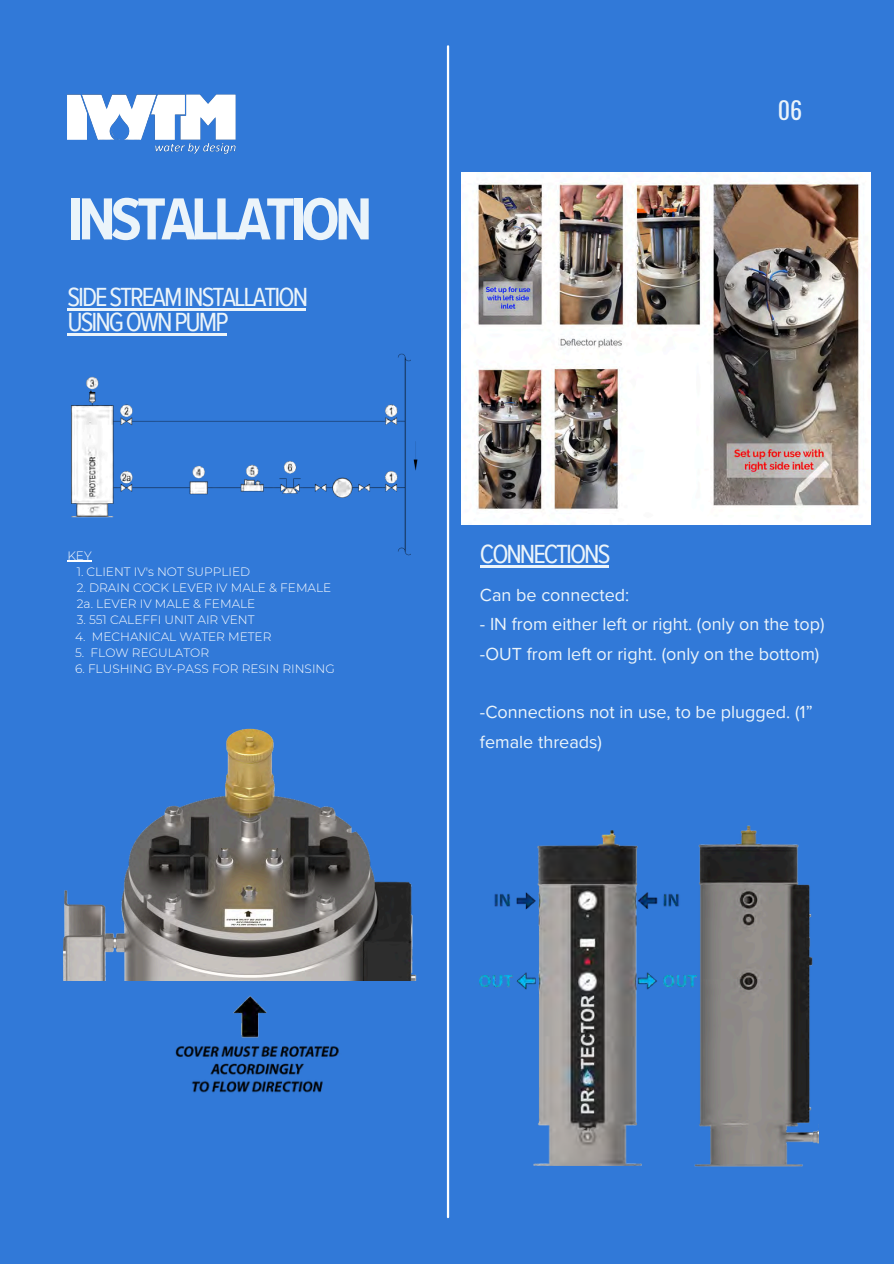
<style>
.page{position:relative;width:894px;height:1264px;background:#fff}
.page>*{position:absolute;margin:0;border:0;box-sizing:border-box;transform-origin:0 0}
.t1{font:700 61.5px "Proxima Nova Cond";letter-spacing:-.075em;color:#ebf4fa}
.t2{font:27px/24.8px "Proxima Nova Cond";letter-spacing:-.075em;color:#ebf4fa}
.t3{font:24px "Oswald";color:#ebf4fa}
.t4{font:18px/29.2px "Proxima Nova";color:#ebf4fa}
.t5{font:300 12.15px "Montserrat";color:#fff}
</style>
<div class="page">
<div style="left:0;top:0;width:893px;height:1263px;background:#3179d8"></div>
<img style="left:480px;top:830px;width:205px;height:335px">
<hr style="left:447px;top:46px;width:2px;height:1171px;background:#fff">
<img style="left:685px;top:825px;width:133px;height:342px">
<img style="left:63px;top:728px;width:354px;height:252px">
<img style="left:99px;top:980px;width:295px;height:113px">
<img style="left:461px;top:172px;width:409px;height:352px">
<hr style="left:67px;top:308px;width:239px;height:2px;background:#ebf4fa">
<hr style="left:67px;top:333px;width:159px;height:2px;background:#ebf4fa">
<hr style="left:480px;top:565px;width:128px;height:2px;background:#ebf4fa">
<svg style="left:67px;top:561px;width:25px;height:1px"></svg>
<img style="left:67px;top:94px;width:169px;height:60px">
<img style="left:71px;top:353px;width:340px;height:203px">
<img style="left:410px;top:429px;width:8px;height:48px">
<h2 class="t1" style="left:67px;top:183px;width:306px">INSTALLATION</h2>
<p class="t2" style="left:67px;top:285px;width:242px">SIDE STREAM INSTALLATION<br>USING OWN PUMP</p>
<p class="t3" style="left:777px;top:91px;width:26px">06</p>
<p class="t5" style="left:67px;top:548px;width:26px">KEY</p>
<p class="t2" style="left:480px;top:542px;width:132px">CONNECTIONS</p>
<p class="t5" style="left:77px;top:564px;width:175px">1. CLIENT IV's NOT SUPPLIED</p>
<h4 class="t5" style="left:77px;top:580px;width:256px">2. DRAIN COCK LEVER IV MALE &amp; FEMALE</h4>
<h3 class="t5" style="left:77px;top:596px;width:180px">2a. LEVER IV MALE &amp; FEMALE</h3>
<h3 class="t5" style="left:77px;top:612px;width:179px">3. 551 CALEFFI UNIT AIR VENT</h3>
<p class="t5" style="left:75px;top:629px;width:198px">4. MECHANICAL WATER METER</p>
<p class="t5" style="left:75px;top:645px;width:135px">5. FLOW REGULATOR</p>
<p class="t5" style="left:75px;top:661px;width:261px">6. FLUSHING BY-PASS FOR RESIN RINSING</p>
<p class="t4" style="left:480px;top:581px;width:151px">Can be connected:</p>
<p class="t4" style="left:480px;top:610px;width:346px">- IN from either left or right. (only on the top) -OUT from left or right. (only on the bottom)</p>
<p class="t4" style="left:480px;top:698px;width:334px">-Connections not in use, to be plugged. (1” female threads)</p>
</div>
